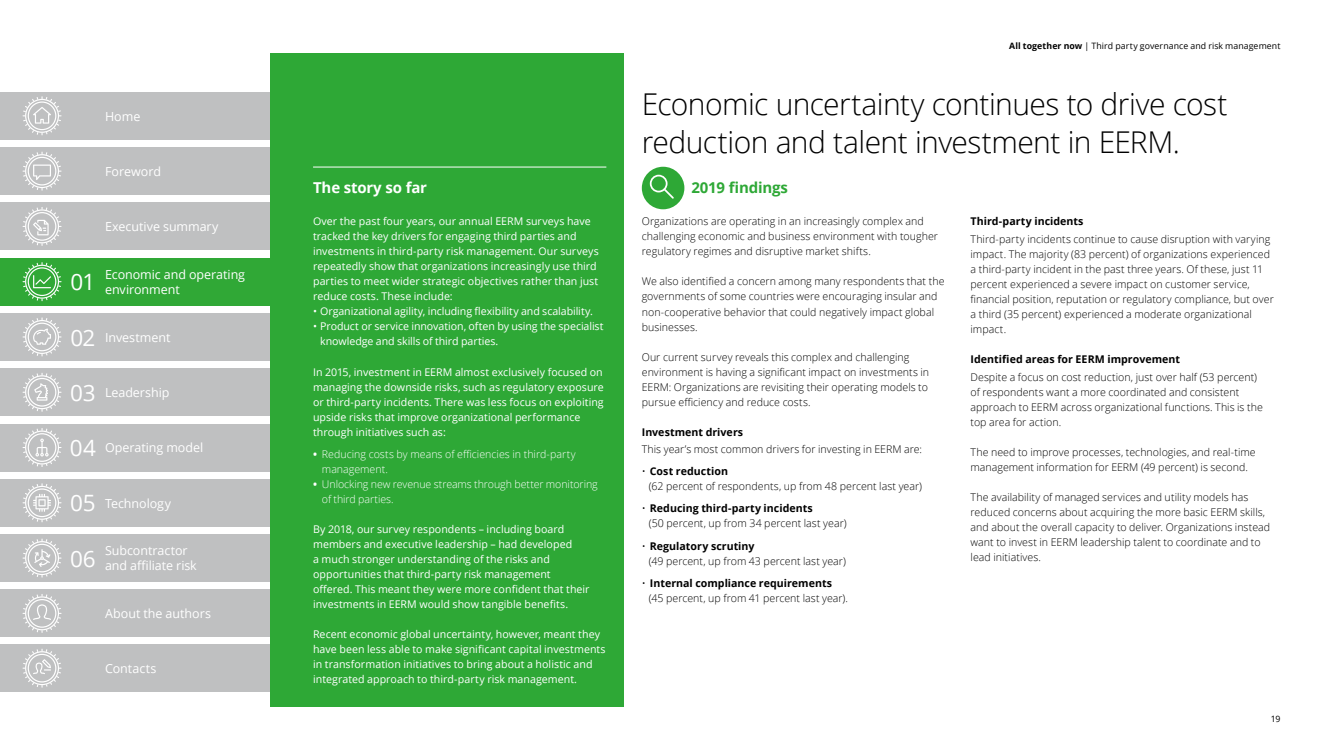
<style>
.page{position:relative;width:1323px;height:745px;background:#fff}
.page>*{position:absolute;margin:0;border:0;box-sizing:border-box;transform-origin:0 0}
.t1{font:300 30px/37.5px "Open Sans";letter-spacing:-.02em;color:#000}
.t2{font:700 15px "Open Sans";letter-spacing:-.01em;color:#fff}
.t3{font:700 15px "Open Sans";letter-spacing:-.01em;color:#2ea836}
.t4{font:12.5px/15px "Open Sans";letter-spacing:-.005em;color:#fff}
.t5{font:300 10.62px/15px "Open Sans";letter-spacing:.005em;color:#000}
.t6{font:10.62px/15px "Open Sans";letter-spacing:.005em;color:#fff}
.t7{font:300 10.62px/15px "Open Sans";color:#fff}
.t8{font:700 10.62px "Open Sans";letter-spacing:.005em;color:#000}
.t9{font:8.75px "Open Sans";letter-spacing:.01em;color:#000}
.s1{font-size:22.5px}
.s2{font-weight:700}
</style>
<div class="page">
<div style="left:0;top:313px;width:270px;height:47px;background:#bfc0c1"></div>
<svg style="left:23px;top:317px;width:39px;height:39px"></svg>
<div style="left:0;top:368px;width:270px;height:47px;background:#bfc0c1"></div>
<svg style="left:23px;top:373px;width:39px;height:38px"></svg>
<div style="left:0;top:423px;width:270px;height:48px;background:#bfc0c1"></div>
<svg style="left:23px;top:428px;width:39px;height:38px"></svg>
<div style="left:0;top:479px;width:270px;height:47px;background:#bfc0c1"></div>
<svg style="left:23px;top:483px;width:39px;height:39px"></svg>
<div style="left:0;top:534px;width:270px;height:47px;background:#bfc0c1"></div>
<svg style="left:23px;top:538px;width:39px;height:39px"></svg>
<div style="left:0;top:589px;width:270px;height:47px;background:#bfc0c1"></div>
<svg style="left:23px;top:594px;width:39px;height:38px"></svg>
<div style="left:0;top:203px;width:270px;height:47px;background:#bfc0c1"></div>
<svg style="left:23px;top:207px;width:39px;height:39px"></svg>
<div style="left:0;top:147px;width:270px;height:48px;background:#bfc0c1"></div>
<svg style="left:23px;top:152px;width:39px;height:38px"></svg>
<div style="left:0;top:92px;width:270px;height:47px;background:#bfc0c1"></div>
<svg style="left:23px;top:96px;width:39px;height:39px"></svg>
<div style="left:0;top:644px;width:270px;height:47px;background:#bfc0c1"></div>
<svg style="left:23px;top:649px;width:39px;height:38px"></svg>
<div style="left:0;top:258px;width:270px;height:47px;background:#30a836"></div>
<svg style="left:23px;top:262px;width:39px;height:39px"></svg>
<div style="left:270px;top:53px;width:354px;height:653px;background:#2ea836"></div>
<svg style="left:642px;top:167px;width:42px;height:42px"></svg>
<div style="left:652px;top:176px;width:14px;height:14px;background:#2ea836;border-radius:50%"></div>
<hr style="left:313px;top:167px;width:293px;height:1px;background:#fff">
<p class="t4" style="left:105px;top:108px;width:37px">Home</p>
<p class="t4" style="left:105px;top:163px;width:57px">Foreword</p>
<p class="t4" style="left:105px;top:219px;width:115px">Executive summary</p>
<p class="t4" style="left:70px;top:266px;width:176px;text-indent:35px">Economic and operating<br><sup>01</sup> environment</p>
<p class="t4" style="left:70px;top:329px;width:102px"><span class="s1">02</span> Investment</p>
<p class="t4" style="left:70px;top:384px;width:101px"><span class="s1">03</span> Leadership</p>
<p class="t4" style="left:70px;top:439px;width:135px"><span class="s1">04</span> Operating model</p>
<p class="t4" style="left:70px;top:495px;width:102px"><span class="s1">05</span> Technology</p>
<p class="t4" style="left:70px;top:542px;width:128px;text-indent:35px">Subcontractor<br><sup>06</sup> and affiliate risk</p>
<p class="t4" style="left:105px;top:605px;width:107px">About the authors</p>
<p class="t4" style="left:105px;top:660px;width:53px">Contacts</p>
<h2 class="t2" style="left:313px;top:176px;width:115px">The story so far</h2>
<p class="t6" style="left:313px;top:213px;width:287px">Over the past four years, our annual EERM surveys have tracked the key drivers for engaging third parties and investments in third-party risk management. Our surveys repeatedly show that organizations increasingly use third parties to meet wider strategic objectives rather than just reduce costs. These include:</p>
<p class="t6" style="left:313px;top:303px;width:281px">• Organizational agility, including flexibility and scalability.</p>
<p class="t6" style="left:320px;top:318px;width:285px;text-indent:-7px">• Product or service innovation, often by using the specialist knowledge and skills of third parties.</p>
<p class="t6" style="left:313px;top:363px;width:292px">In 2015, investment in EERM almost exclusively focused on managing the downside risks, such as regulatory exposure or third-party incidents. There was less focus on exploiting upside risks that improve organizational performance through initiatives such as:</p>
<p class="t7" style="left:322px;top:446px;width:255px;text-indent:-9px"><span class="s2">•</span> Reducing costs by means of efficiencies in third-party management.</p>
<p class="t7" style="left:322px;top:476px;width:277px;text-indent:-9px"><span class="s2">•</span> Unlocking new revenue streams through better monitoring of third parties.</p>
<p class="t6" style="left:313px;top:521px;width:278px">By 2018, our survey respondents – including board members and executive leadership – had developed<br>a much stronger understanding of the risks and opportunities that third-party risk management offered. This meant they were more confident that their investments in EERM would show tangible benefits.</p>
<p class="t6" style="left:313px;top:626px;width:294px">Recent economic global uncertainty, however, meant they have been less able to make significant capital investments in transformation initiatives to bring about a holistic and integrated approach to third-party risk management.</p>
<p class="t9" style="left:1009px;top:40px;width:273px"><span class="s2">All together now</span> | Third party governance and risk management</p>
<h1 class="t1" style="left:642px;top:85px;width:587px">Economic uncertainty continues to drive cost reduction and talent investment in EERM.</h1>
<h2 class="t3" style="left:691px;top:176px;width:98px">2019 findings</h2>
<p class="t5" style="left:642px;top:213px;width:298px">Organizations are operating in an increasingly complex and challenging economic and business environment with tougher regulatory regimes and disruptive market shifts.</p>
<p class="t5" style="left:642px;top:273px;width:304px">We also identified a concern among many respondents that the governments of some countries were encouraging insular and non-cooperative behavior that could negatively impact global businesses.</p>
<p class="t5" style="left:642px;top:348px;width:289px">Our current survey reveals this complex and challenging environment is having a significant impact on investments in EERM: Organizations are revisiting their operating models to pursue efficiency and reduce costs.</p>
<p class="t8" style="left:642px;top:424px;width:103px">Investment drivers</p>
<p class="t5" style="left:642px;top:441px;width:282px">This year’s most common drivers for investing in EERM are:</p>
<p class="t5" style="left:649px;top:463px;width:275px;text-indent:-7px">• <span class="s2">Cost reduction<br></span>(62 percent of respondents, up from 48 percent last year)</p>
<p class="t5" style="left:649px;top:500px;width:199px;text-indent:-7px">• <span class="s2">Reducing third-party incidents<br></span>(50 percent, up from 34 percent last year)</p>
<p class="t5" style="left:649px;top:537px;width:198px;text-indent:-7px">• <span class="s2">Regulatory scrutiny<br></span>(49 percent, up from 43 percent last year)</p>
<p class="t5" style="left:649px;top:574px;width:201px;text-indent:-7px">• <span class="s2">Internal compliance requirements </span>(45 percent, up from 41 percent last year).</p>
<p class="t8" style="left:970px;top:214px;width:115px">Third-party incidents</p>
<p class="t5" style="left:970px;top:231px;width:305px">Third-party incidents continue to cause disruption with varying impact. The majority (83 percent) of organizations experienced a third-party incident in the past three years. Of these, just 11 percent experienced a severe impact on customer service, financial position, reputation or regulatory compliance, but over a third (35 percent) experienced a moderate organizational impact.</p>
<p class="t8" style="left:970px;top:352px;width:211px">Identified areas for EERM improvement</p>
<p class="t5" style="left:970px;top:369px;width:294px">Despite a focus on cost reduction, just over half (53 percent) of respondents want a more coordinated and consistent approach to EERM across organizational functions. This is the top area for action.</p>
<p class="t5" style="left:970px;top:444px;width:287px">The need to improve processes, technologies, and real-time management information for EERM (49 percent) is second.</p>
<p class="t5" style="left:970px;top:489px;width:301px">The availability of managed services and utility models has reduced concerns about acquiring the more basic EERM skills, and about the overall capacity to deliver. Organizations instead want to invest in EERM leadership talent to coordinate and to lead initiatives.</p>
<p class="t9" style="left:1271px;top:712px;width:11px">19</p>
</div>
